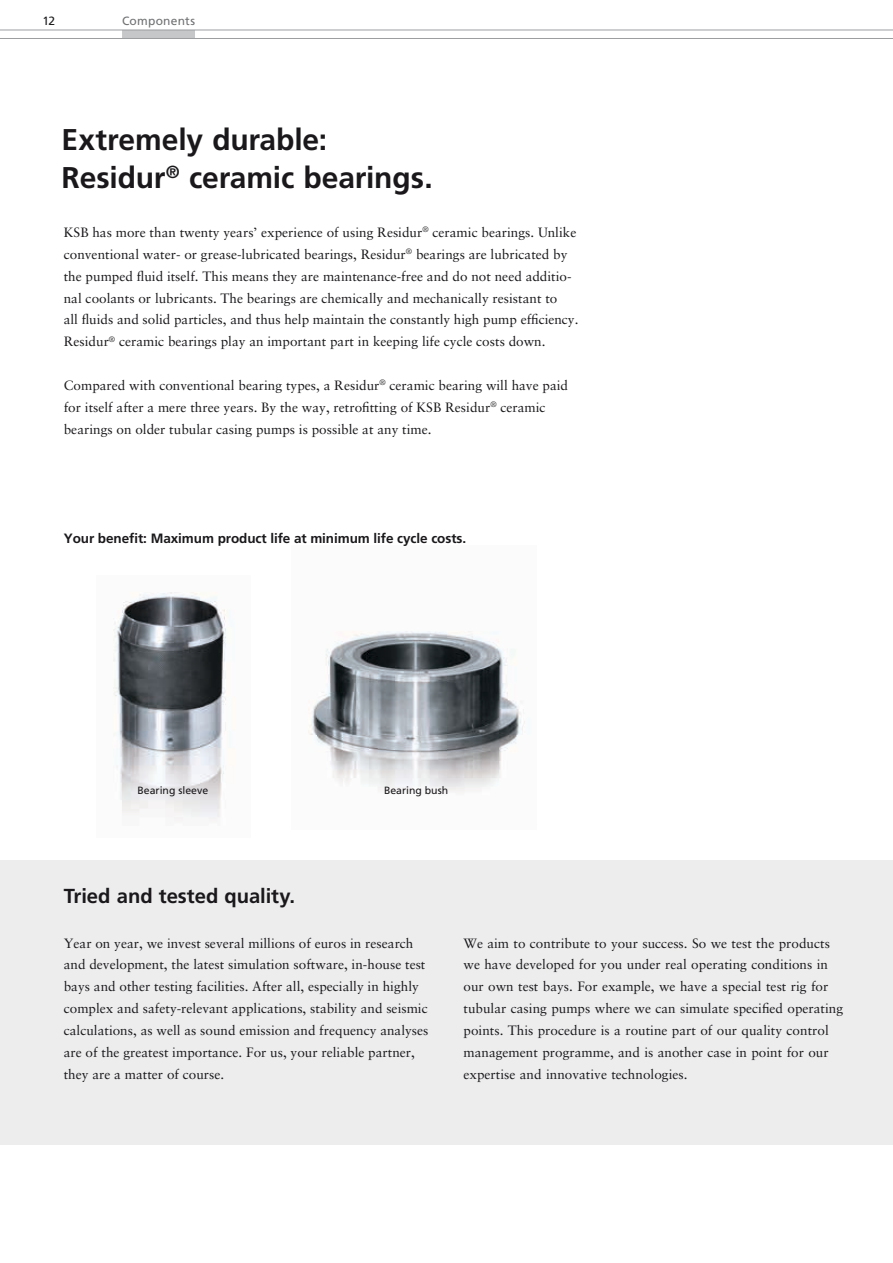
<style>
.page{position:relative;width:893px;height:1263px;background:#fff}
.page>*{position:absolute;margin:0;border:0;box-sizing:border-box;transform-origin:0 0}
.t1{font:700 30px/37.5px "Frutiger LT Pro";letter-spacing:-.005em;color:#1a181b}
.t2{font:700 20.25px "Frutiger LT Pro";letter-spacing:-.005em;color:#1a181b}
.t3{font:13.5px/21.9px "Sabon LT Std";color:#1a181b}
.t4{font:700 13.5px "Frutiger LT Pro";letter-spacing:-.005em;color:#1a181b}
.t5{font:12px "Frutiger LT Pro";letter-spacing:.02em;color:#707173}
.t6{font:12px "Frutiger LT Pro";color:#1a181b}
.t7{font:10.5px "Frutiger LT Pro";color:#1a181b}
</style>
<div class="page">
<div style="left:122px;top:30px;width:73px;height:9px;background:#c6c7c9"></div>
<img style="left:308px;top:631px;width:217px;height:162px">
<img style="left:113px;top:592px;width:113px;height:229px">
<div style="left:0;top:860px;width:893px;height:284px;background:#ededee"></div>
<hr style="left:0;top:30px;width:893px;height:1px;background:#9c9ea0">
<hr style="left:0;top:38px;width:893px;height:1px;background:#9c9ea0">
<p class="t6" style="left:42px;top:14px;width:14px">12</p>
<p class="t5" style="left:122px;top:14px;width:74px">Components</p>
<h1 class="t1" style="left:62px;top:121px;width:373px">Extremely durable:<br>Residur<sup>®</sup> ceramic bearings.</h1>
<p class="t3" style="left:64px;top:221px;width:516px">KSB has more than twenty years’ experience of using Residur<sup>®</sup> ceramic bearings. Unlike conventional water- or grease-lubricated bearings, Residur<sup>®</sup> bearings are lubricated by the pumped fluid itself. This means they are maintenance-free and do not need additio&shy;nal coolants or lubricants. The bearings are chemically and mechanically resistant to<br>all fluids and solid particles, and thus help maintain the constantly high pump efficiency.<br>Residur<sup>®</sup> ceramic bearings play an important part in keeping life cycle costs down.</p>
<p class="t3" style="left:64px;top:374px;width:506px">Compared with conventional bearing types, a Residur<sup>®</sup> ceramic bearing will have paid for itself after a mere three years. By the way, retrofitting of KSB Residur<sup>®</sup> ceramic bearings on older tubular casing pumps is possible at any time.</p>
<p class="t4" style="left:64px;top:530px;width:404px">Your benefit: Maximum product life at minimum life cycle costs.</p>
<p class="t7" style="left:138px;top:784px;width:72px">Bearing sleeve</p>
<p class="t7" style="left:384px;top:784px;width:66px">Bearing bush</p>
<h2 class="t2" style="left:64px;top:884px;width:233px">Tried and tested quality.</h2>
<p class="t3" style="left:64px;top:932px;width:366px">Year on year, we invest several millions of euros in research and development, the latest simulation software, in-house test bays and other testing facilities. After all, especially in highly complex and safety-relevant applications, stability and seismic calculations, as well as sound emission and frequency analyses are of the greatest importance. For us, your reliable partner, they are a matter of course.</p>
<p class="t3" style="left:463px;top:932px;width:381px">We aim to contribute to your success. So we test the products we have developed for you under real operating conditions in our own test bays. For example, we have a special test rig for tubular casing pumps where we can simulate specified operating points. This procedure is a routine part of our quality control management programme, and is another case in point for our expertise and innovative technologies.</p>
</div>
